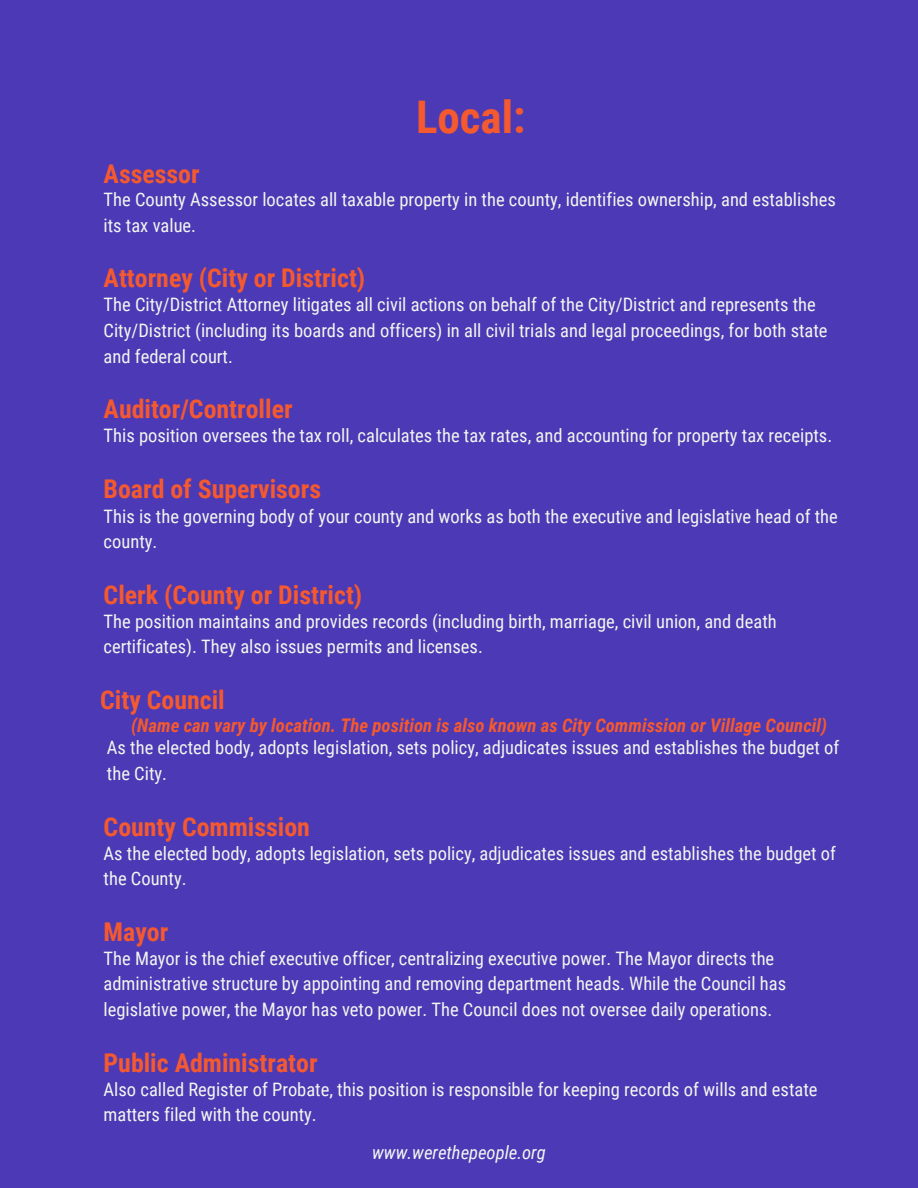
<style>
.page{position:relative;width:918px;height:1188px;background:#4b39b5}
.page>*{position:absolute;margin:0;border:0;box-sizing:border-box;transform-origin:0 0}
.t1{font:700 45px "Roboto Condensed";color:#f4592f}
.t2{font:700 25.8px "Roboto Condensed";color:#f4592f}
.t3{font:italic 700 18.75px "Roboto Condensed";color:#f4592f}
.t4{font:18.45px/25.8px "Roboto Condensed";color:#f5f5ef}
.t5{font:italic 18.45px "Roboto Condensed";color:#f5f5ef}
</style>
<div class="page">
<h1 class="t1" style="left:416px;top:92px;width:111px">Local:</h1>
<h2 class="t2" style="left:104px;top:159px;width:98px">Assessor</h2>
<p class="t4" style="left:104px;top:187px;width:734px">The County Assessor locates all taxable property in the county, identifies ownership, and establishes its tax value.</p>
<h2 class="t2" style="left:104px;top:263px;width:263px">Attorney (City or District)</h2>
<p class="t4" style="left:104px;top:292px;width:726px">The City/District Attorney litigates all civil actions on behalf of the City/District and represents the<br>City/District (including its boards and officers) in all civil trials and legal proceedings, for both state and federal court.</p>
<h2 class="t2" style="left:104px;top:394px;width:190px">Auditor/Controller</h2>
<p class="t4" style="left:104px;top:423px;width:730px">This position oversees the tax roll, calculates the tax rates, and accounting for property tax receipts.</p>
<h2 class="t2" style="left:104px;top:474px;width:219px">Board of Supervisors</h2>
<p class="t4" style="left:104px;top:503px;width:736px">This is the governing body of your county and works as both the executive and legislative head of the county.</p>
<h2 class="t2" style="left:104px;top:580px;width:260px">Clerk (County or District)</h2>
<p class="t4" style="left:104px;top:608px;width:675px">The position maintains and provides records (including birth, marriage, civil union, and death certificates). They also issues permits and licenses.</p>
<h2 class="t2" style="left:100px;top:685px;width:126px">City Council</h2>
<p class="t4" style="left:107px;top:735px;width:734px">As the elected body, adopts legislation, sets policy, adjudicates issues and establishes the budget of the City.</p>
<p class="t3" style="left:131px;top:715px;width:697px">(Name can vary by location. The position is also known as City Commission or Village Council)</p>
<h2 class="t2" style="left:104px;top:812px;width:208px">County Commission</h2>
<p class="t4" style="left:104px;top:840px;width:734px">As the elected body, adopts legislation, sets policy, adjudicates issues and establishes the budget of the County.</p>
<h2 class="t2" style="left:104px;top:917px;width:66px">Mayor</h2>
<p class="t4" style="left:104px;top:945px;width:684px">The Mayor is the chief executive officer, centralizing executive power. The Mayor directs the administrative structure by appointing and removing department heads. While the Council has legislative power, the Mayor has veto power. The Council does not oversee daily operations.</p>
<h2 class="t2" style="left:104px;top:1048px;width:215px">Public Administrator</h2>
<p class="t4" style="left:104px;top:1076px;width:715px">Also called Register of Probate, this position is responsible for keeping records of wills and estate matters filed with the county.</p>
<p class="t5" style="left:372px;top:1142px;width:175px">www.werethepeople.org</p>
</div>
